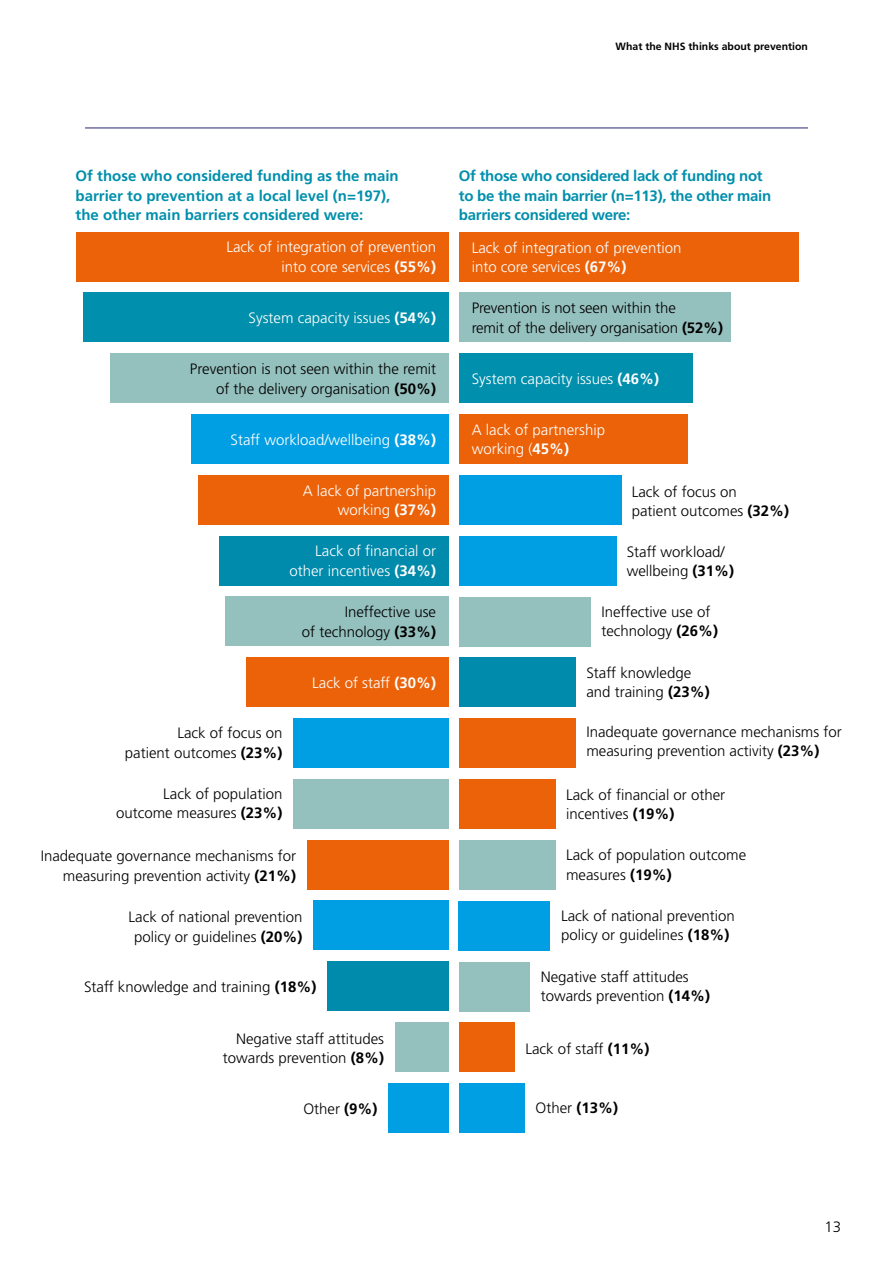
<style>
.page{position:relative;width:893px;height:1263px;background:#fff}
.page>*{position:absolute;margin:0;border:0;box-sizing:border-box;transform-origin:0 0}
.t1{font:300 15px/19.5px "Frutiger";color:#000}
.t2{font:300 15px/19.5px "Frutiger";color:#fff;text-align:right}
.t3{font:700 15px/19.5px "Frutiger";color:#008fac}
.t4{font:700 15px/19.5px "Frutiger";letter-spacing:-.02em;color:#008fac}
.t5{font:700 10.5px "Frutiger";color:#000}
.s1{font-weight:700}
</style>
<div class="page">
<div style="left:459px;top:232px;width:340px;height:49px;background:#eb6209"></div>
<div style="left:459px;top:293px;width:271px;height:49px;background:#94c0be"></div>
<div style="left:459px;top:354px;width:233px;height:49px;background:#008fac"></div>
<div style="left:459px;top:414px;width:228px;height:50px;background:#eb6209"></div>
<div style="left:459px;top:475px;width:162px;height:50px;background:#009fe3"></div>
<div style="left:459px;top:536px;width:157px;height:49px;background:#009fe3"></div>
<div style="left:459px;top:597px;width:132px;height:49px;background:#94c0be"></div>
<div style="left:459px;top:658px;width:116px;height:49px;background:#008aab"></div>
<div style="left:459px;top:718px;width:116px;height:50px;background:#eb6209"></div>
<div style="left:459px;top:779px;width:96px;height:50px;background:#eb6209"></div>
<div style="left:459px;top:840px;width:96px;height:49px;background:#94c0be"></div>
<div style="left:459px;top:901px;width:91px;height:49px;background:#009fe3"></div>
<div style="left:459px;top:962px;width:71px;height:49px;background:#94c0be"></div>
<div style="left:459px;top:1023px;width:55px;height:49px;background:#eb6209"></div>
<div style="left:459px;top:1083px;width:66px;height:50px;background:#009fe3"></div>
<div style="left:77px;top:232px;width:372px;height:49px;background:#eb6209"></div>
<div style="left:84px;top:293px;width:365px;height:49px;background:#008fac"></div>
<div style="left:111px;top:353px;width:338px;height:50px;background:#94c0be"></div>
<div style="left:192px;top:414px;width:257px;height:50px;background:#009fe3"></div>
<div style="left:199px;top:475px;width:250px;height:49px;background:#eb6209"></div>
<div style="left:219px;top:536px;width:230px;height:49px;background:#008aab"></div>
<div style="left:226px;top:597px;width:223px;height:49px;background:#94c0be"></div>
<div style="left:246px;top:657px;width:203px;height:50px;background:#eb6209"></div>
<div style="left:293px;top:718px;width:156px;height:50px;background:#009fe3"></div>
<div style="left:293px;top:779px;width:156px;height:49px;background:#94c0be"></div>
<div style="left:307px;top:840px;width:142px;height:49px;background:#eb6209"></div>
<div style="left:314px;top:901px;width:135px;height:49px;background:#009fe3"></div>
<div style="left:327px;top:961px;width:122px;height:50px;background:#008aab"></div>
<div style="left:395px;top:1022px;width:54px;height:50px;background:#94c0be"></div>
<div style="left:388px;top:1083px;width:61px;height:49px;background:#009fe3"></div>
<hr style="left:85px;top:128px;width:723px;height:1px;background:#272774">
<p class="t5" style="left:616px;top:41px;width:194px">What the NHS thinks about prevention</p>
<p class="t3" style="left:76px;top:166px;width:325px">Of those who considered funding as the main barrier to prevention at a local level (n=197), the other main barriers considered were:</p>
<p class="t4" style="left:459px;top:166px;width:314px">Of those who considered lack of funding not to be the main barrier (n=113), the other main barriers considered were:</p>
<p class="t2" style="left:226px;top:238px;width:211px">Lack of integration of prevention into core services <span class="s1">(55%)</span></p>
<p class="t2" style="left:249px;top:308px;width:189px">System capacity issues <span class="s1">(54%)</span></p>
<p class="t1" style="left:190px;top:359px;width:248px;text-align:right">Prevention is not seen within the remit of the delivery organisation <span class="s1">(50%)</span></p>
<p class="t2" style="left:231px;top:430px;width:207px">Staff workload/wellbeing <span class="s1">(38%)</span></p>
<p class="t2" style="left:303px;top:481px;width:135px">A lack of partnership working <span class="s1">(37%)</span></p>
<p class="t2" style="left:289px;top:541px;width:148px">Lack of financial or other incentives <span class="s1">(34%)</span></p>
<p class="t1" style="left:302px;top:602px;width:136px;text-align:right">Ineffective use<br>of technology <span class="s1">(33%)</span></p>
<p class="t2" style="left:312px;top:673px;width:125px">Lack of staff <span class="s1">(30%)</span></p>
<p class="t1" style="left:125px;top:723px;width:159px;text-align:right">Lack of focus on<br>patient outcomes <span class="s1">(23%)</span></p>
<p class="t1" style="left:116px;top:784px;width:168px;text-align:right">Lack of population outcome measures <span class="s1">(23%)</span></p>
<p class="t1" style="left:41px;top:846px;width:257px;text-align:right">Inadequate governance mechanisms for measuring prevention activity <span class="s1">(21%)</span></p>
<p class="t1" style="left:129px;top:907px;width:175px;text-align:center">Lack of national prevention policy or guidelines <span class="s1">(20%)</span></p>
<p class="t1" style="left:84px;top:977px;width:234px">Staff knowledge and training <span class="s1">(18%)</span></p>
<p class="t1" style="left:223px;top:1029px;width:163px;text-align:right">Negative staff attitudes towards prevention <span class="s1">(8%)</span></p>
<p class="t1" style="left:303px;top:1099px;width:76px">Other <span class="s1">(9%)</span></p>
<p class="t2" style="left:472px;top:238px;width:211px;text-align:left">Lack of integration of prevention into core services <span class="s1">(67%)</span></p>
<p class="t1" style="left:472px;top:298px;width:253px">Prevention is not seen within the<br>remit of the delivery organisation <span class="s1">(52%)</span></p>
<p class="t2" style="left:472px;top:369px;width:189px">System capacity issues <span class="s1">(46%)</span></p>
<p class="t2" style="left:472px;top:420px;width:135px;text-align:left">A lack of partnership working (<span class="s1">45%)</span></p>
<p class="t1" style="left:632px;top:481px;width:159px">Lack of focus on<br>patient outcomes <span class="s1">(32%)</span></p>
<p class="t1" style="left:627px;top:542px;width:109px">Staff workload/ wellbeing <span class="s1">(31%)</span></p>
<p class="t1" style="left:601px;top:602px;width:118px">Ineffective use of technology <span class="s1">(26%)</span></p>
<p class="t1" style="left:586px;top:662px;width:125px">Staff knowledge and training <span class="s1">(23%)</span></p>
<p class="t1" style="left:586px;top:722px;width:257px">Inadequate governance mechanisms for measuring prevention activity <span class="s1">(23%)</span></p>
<p class="t1" style="left:566px;top:785px;width:161px">Lack of financial or other incentives <span class="s1">(19%)</span></p>
<p class="t1" style="left:566px;top:845px;width:182px">Lack of population outcome measures <span class="s1">(19%)</span></p>
<p class="t1" style="left:561px;top:906px;width:175px">Lack of national prevention policy or guidelines <span class="s1">(18%)</span></p>
<p class="t1" style="left:541px;top:967px;width:171px">Negative staff attitudes towards prevention <span class="s1">(14%)</span></p>
<p class="t1" style="left:525px;top:1039px;width:125px">Lack of staff <span class="s1">(11%)</span></p>
<p class="t1" style="left:536px;top:1098px;width:84px">Other <span class="s1">(13%)</span></p>
<p class="t1" style="left:824px;top:1217px;width:18px">13</p>
</div>
